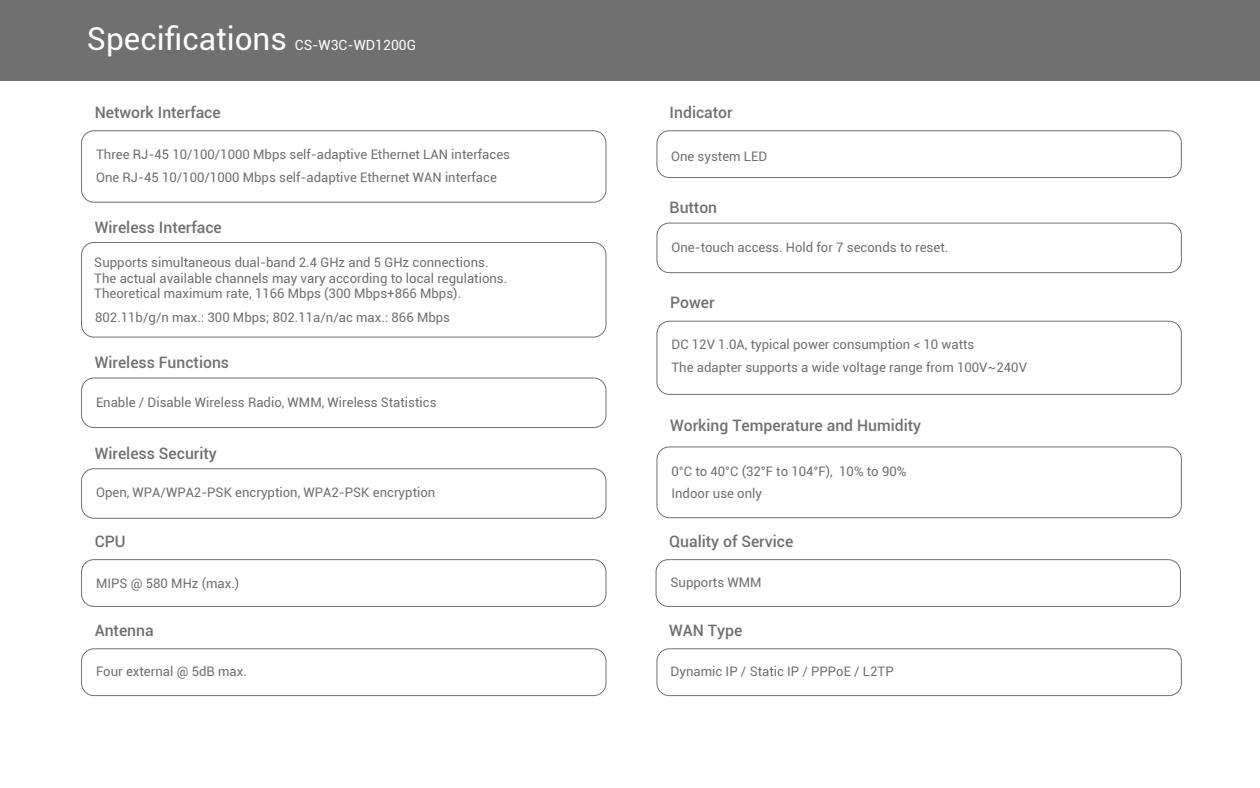
<style>
.page{position:relative;width:1260px;height:788px;background:#fff}
.page>*{position:absolute;margin:0;border:0;box-sizing:border-box;transform-origin:0 0}
.t1{font:31.5px "Roboto";color:#fcfdfd}
.t2{font:500 15.75px "Roboto";color:#717071}
.t3{font:14px "Roboto";color:#fcfdfd}
.t4{font:13.12px/15.8px "Roboto";color:#717071}
</style>
<div class="page">
<div style="left:0;top:0;width:1260px;height:80px;background:#717071"></div>
<div style="left:81px;top:130px;width:525px;height:73px;border:1px solid #717071;border-radius:12px"></div>
<div style="left:81px;top:242px;width:525px;height:95px;border:1px solid #717071;border-radius:12px"></div>
<div style="left:81px;top:377px;width:525px;height:51px;border:1px solid #717071;border-radius:12px"></div>
<div style="left:81px;top:559px;width:525px;height:47px;border:1px solid #717071;border-radius:12px"></div>
<div style="left:656px;top:559px;width:525px;height:47px;border:1px solid #717071;border-radius:12px"></div>
<div style="left:81px;top:648px;width:525px;height:48px;border:1px solid #717071;border-radius:12px"></div>
<div style="left:657px;top:648px;width:525px;height:48px;border:1px solid #717071;border-radius:12px"></div>
<div style="left:657px;top:130px;width:525px;height:48px;border:1px solid #717071;border-radius:12px"></div>
<div style="left:81px;top:468px;width:525px;height:50px;border:1px solid #717071;border-radius:12px"></div>
<div style="left:657px;top:223px;width:525px;height:50px;border:1px solid #717071;border-radius:12px"></div>
<div style="left:657px;top:321px;width:525px;height:74px;border:1px solid #717071;border-radius:12px"></div>
<div style="left:657px;top:446px;width:525px;height:72px;border:1px solid #717071;border-radius:12px"></div>
<h1 class="t1" style="left:87px;top:16px;width:202px">Specifications</h1>
<p class="t3" style="left:295px;top:35px;width:123px">CS-W3C-WD1200G</p>
<p class="t2" style="left:95px;top:101px;width:128px">Network Interface</p>
<p class="t4" style="left:96px;top:143px;width:416px;line-height:23.1px">Three RJ-45 10/100/1000 Mbps self-adaptive Ethernet LAN interfaces<br>One RJ-45 10/100/1000 Mbps self-adaptive Ethernet WAN interface</p>
<p class="t2" style="left:95px;top:216px;width:129px">Wireless Interface</p>
<p class="t4" style="left:94px;top:254px;width:414px">Supports simultaneous dual-band 2.4 GHz and 5 GHz connections.<br>The actual available channels may vary according to local regulations.<br>Theoretical maximum rate, 1166 Mbps (300 Mbps+866 Mbps).</p>
<p class="t4" style="left:95px;top:308px;width:357px">802.11b/g/n max.: 300 Mbps; 802.11a/n/ac max.: 866 Mbps</p>
<p class="t2" style="left:95px;top:351px;width:136px">Wireless Functions</p>
<p class="t4" style="left:96px;top:393px;width:342px">Enable / Disable Wireless Radio, WMM, Wireless Statistics</p>
<p class="t2" style="left:95px;top:442px;width:124px">Wireless Security</p>
<p class="t4" style="left:96px;top:484px;width:341px">Open, WPA/WPA2-PSK encryption, WPA2-PSK encryption</p>
<p class="t2" style="left:95px;top:530px;width:32px">CPU</p>
<p class="t4" style="left:96px;top:575px;width:145px">MIPS @ 580 MHz (max.)</p>
<p class="t2" style="left:95px;top:618px;width:60px">Antenna</p>
<p class="t4" style="left:96px;top:663px;width:152px">Four external @ 5dB max.</p>
<p class="t2" style="left:670px;top:101px;width:65px">Indicator</p>
<p class="t4" style="left:671px;top:148px;width:98px">One system LED</p>
<p class="t2" style="left:670px;top:196px;width:49px">Button</p>
<p class="t4" style="left:671px;top:239px;width:278px">One-touch access. Hold for 7 seconds to reset.</p>
<p class="t2" style="left:670px;top:292px;width:46px">Power</p>
<p class="t4" style="left:671px;top:333px;width:357px;line-height:22.8px">DC 12V 1.0A, typical power consumption &lt; 10 watts<br>The adapter supports a wide voltage range from 100V~240V</p>
<p class="t2" style="left:670px;top:414px;width:253px">Working Temperature and Humidity</p>
<p class="t4" style="left:671px;top:459px;width:236px;line-height:22.5px">0°C to 40°C (32°F to 104°F), 10% to 90%<br>Indoor use only</p>
<p class="t2" style="left:669px;top:530px;width:126px">Quality of Service</p>
<p class="t4" style="left:671px;top:574px;width:93px">Supports WMM</p>
<p class="t2" style="left:669px;top:618px;width:75px">WAN Type</p>
<p class="t4" style="left:671px;top:663px;width:225px">Dynamic IP / Static IP / PPPoE / L2TP</p>
</div>
